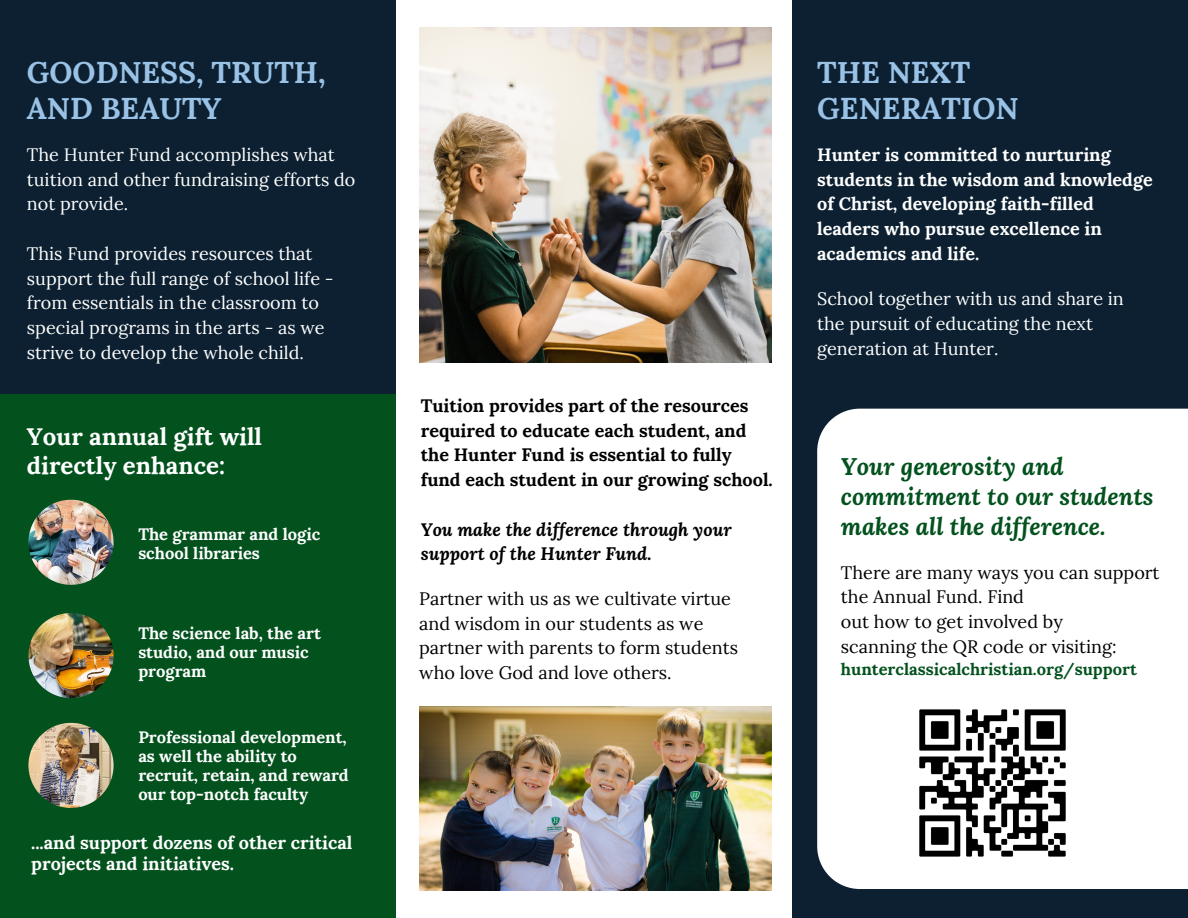
<style>
.page{position:relative;width:1188px;height:918px;background:#0c2031}
.page>*{position:absolute;margin:0;border:0;box-sizing:border-box;transform-origin:0 0}
.t1{font:700 30px/36px "Lora";color:#99c2e6}
.t2{font:italic 700 24px/30.3px "Lora";color:#03521e}
.t3{font:700 24px/29.2px "Lora";color:#fff}
.t4{font:18px/24.8px "Lora";color:#fff}
.t5{font:18px/24.8px "Lora";color:#000}
.t6{font:700 18px/24.8px "Lora";color:#fff}
.t7{font:700 18px/24.8px "Lora";color:#000}
.t8{font:italic 700 18px/24.8px "Lora";color:#000}
.t9{font:700 16.5px/19.2px "Lora";color:#fff}
.t10{font:700 16.5px "Lora";color:#03521e}
</style>
<div class="page">
<div style="left:396px;top:0;width:396px;height:918px;background:#fff"></div>
<div style="left:0;top:395px;width:396px;height:523px;background:#03521e"></div>
<div style="left:817px;top:409px;width:371px;height:480px;background:#fff"></div>
<img style="left:901px;top:692px;width:177px;height:182px">
<img style="left:419px;top:27px;width:352px;height:335px">
<img style="left:419px;top:706px;width:352px;height:185px">
<img style="left:28px;top:500px;width:86px;height:85px;border-radius:50%">
<img style="left:28px;top:613px;width:86px;height:85px;border-radius:50%">
<img style="left:28px;top:723px;width:86px;height:85px;border-radius:50%">
<h1 class="t1" style="left:27px;top:54px;width:300px">GOODNESS, TRUTH,<br>AND BEAUTY</h1>
<p class="t4" style="left:27px;top:142px;width:330px">The Hunter Fund accomplishes what tuition and other fundraising efforts do not provide.</p>
<p class="t4" style="left:27px;top:241px;width:308px">This Fund provides resources that support the full range of school life - from essentials in the classroom to special programs in the arts - as we strive to develop the whole child.</p>
<h2 class="t3" style="left:27px;top:421px;width:237px">Your annual gift will directly enhance:</h2>
<p class="t9" style="left:138px;top:524px;width:184px">The grammar and logic school libraries</p>
<p class="t9" style="left:138px;top:623px;width:184px">The science lab, the art studio, and our music program</p>
<p class="t9" style="left:138px;top:727px;width:212px">Professional development, as well the ability to recruit, retain, and reward our top-notch faculty</p>
<p class="t6" style="left:31px;top:831px;width:323px;line-height:21.3px">...and support dozens of other critical projects and initiatives.</p>
<p class="t7" style="left:421px;top:393px;width:354px">Tuition provides part of the resources required to educate each student, and the Hunter Fund is essential to fully fund each student in our growing school.</p>
<p class="t8" style="left:421px;top:516px;width:312px">You make the difference through your support of the Hunter Fund.</p>
<p class="t5" style="left:419px;top:586px;width:320px">Partner with us as we cultivate virtue and wisdom in our students as we partner with parents to form students who love God and love others.</p>
<h1 class="t1" style="left:817px;top:54px;width:203px">THE NEXT<br>GENERATION</h1>
<p class="t6" style="left:817px;top:142px;width:337px">Hunter is committed to nurturing students in the wisdom and knowledge of Christ, developing faith-filled leaders who pursue excellence in academics and life.</p>
<p class="t4" style="left:817px;top:286px;width:308px">School together with us and share in the pursuit of educating the next generation at Hunter.</p>
<h2 class="t2" style="left:841px;top:450px;width:314px">Your generosity and commitment to our students makes all the difference.</h2>
<p class="t5" style="left:841px;top:560px;width:320px">There are many ways you can support the Annual Fund. Find<br>out how to get involved by<br>scanning the QR code or visiting:</p>
<p class="t10" style="left:841px;top:659px;width:297px">hunterclassicalchristian.org/support</p>
</div>
